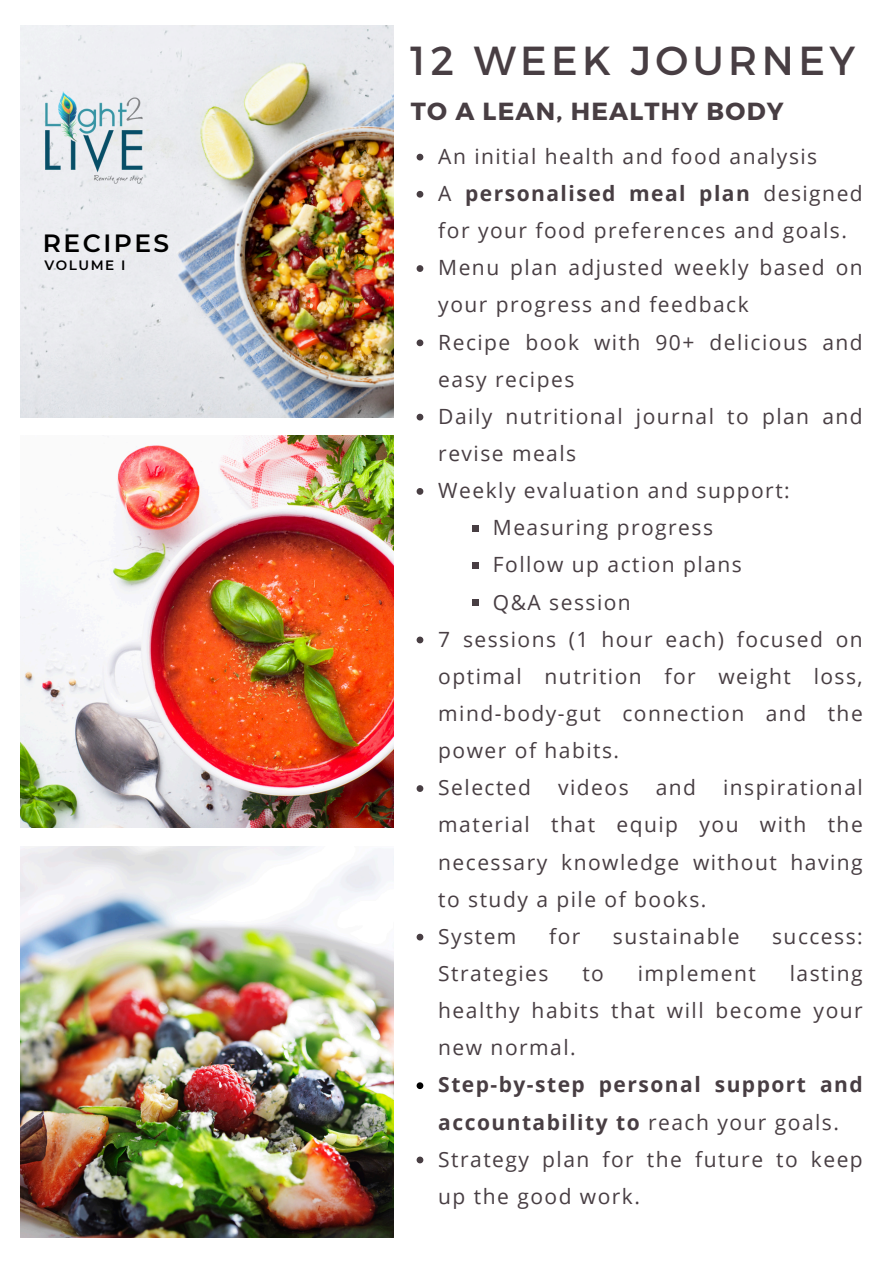
<style>
.page{position:relative;width:894px;height:1264px;background:#fff}
.page>*{position:absolute;margin:0;border:0;box-sizing:border-box;transform-origin:0 0}
.t1{font:40.5px "Montserrat";letter-spacing:.11em;color:#483e43}
.t2{font:600 24.9px "Montserrat";letter-spacing:.1em;color:#000}
.t3{font:700 24.75px "Montserrat";letter-spacing:.05em;color:#483e43}
.t4{font:21px/37.2px "Open Sans";letter-spacing:.07em;color:#483e43}
.t5{font:700 21px/37.2px "Open Sans";letter-spacing:.07em;color:#483e43}
.t6{font:600 13.65px "Montserrat";letter-spacing:.11em;color:#000}
.s1{font-weight:700}
.s2{font-weight:400}
</style>
<div class="page">
<svg style="left:416px;top:154px;width:7px;height:6px"></svg>
<svg style="left:416px;top:191px;width:7px;height:7px"></svg>
<svg style="left:416px;top:265px;width:7px;height:7px"></svg>
<svg style="left:416px;top:339px;width:7px;height:7px"></svg>
<svg style="left:416px;top:414px;width:7px;height:6px"></svg>
<svg style="left:416px;top:488px;width:7px;height:7px"></svg>
<div style="left:471px;top:525px;width:7px;height:7px;background:#483e43"></div>
<div style="left:471px;top:562px;width:7px;height:7px;background:#483e43"></div>
<div style="left:471px;top:599px;width:7px;height:7px;background:#483e43"></div>
<svg style="left:416px;top:636px;width:7px;height:7px"></svg>
<svg style="left:416px;top:785px;width:7px;height:7px"></svg>
<svg style="left:416px;top:933px;width:7px;height:7px"></svg>
<svg style="left:416px;top:1082px;width:7px;height:7px"></svg>
<svg style="left:416px;top:1156px;width:7px;height:7px"></svg>
<img style="left:20px;top:26px;width:373px;height:391px">
<img style="left:20px;top:435px;width:373px;height:392px">
<img style="left:20px;top:846px;width:373px;height:390px">
<img style="left:26px;top:89px;width:138px;height:98px">
<p class="t2" style="left:43px;top:227px;width:128px">RECIPES</p>
<p class="t6" style="left:44px;top:257px;width:82px">VOLUME I</p>
<p class="t1" style="left:410px;top:34px;width:446px">12 WEEK JOURNEY</p>
<h2 class="t3" style="left:411px;top:95px;width:374px">TO A LEAN, HEALTHY BODY</h2>
<p class="t4" style="left:438px;top:137px;width:380px">An initial health and food analysis</p>
<h1 class="t4" style="left:438px;top:174px;width:426px">A <span class="s1">personalised meal plan</span> designed for your food preferences and goals.</h1>
<p class="t4" style="left:438px;top:248px;width:426px">Menu plan adjusted weekly based on your progress and feedback</p>
<p class="t4" style="left:438px;top:323px;width:426px">Recipe book with 90+ delicious and easy recipes</p>
<p class="t4" style="left:438px;top:397px;width:426px">Daily nutritional journal to plan and revise meals</p>
<p class="t4" style="left:438px;top:471px;width:353px">Weekly evaluation and support:</p>
<p class="t4" style="left:493px;top:508px;width:221px">Measuring progress</p>
<p class="t4" style="left:493px;top:545px;width:250px">Follow up action plans</p>
<p class="t4" style="left:493px;top:583px;width:139px">Q&amp;A session</p>
<p class="t4" style="left:438px;top:620px;width:426px;text-align:justify">7 sessions (1 hour each) focused on optimal nutrition for weight loss, mind-body-gut connection and the power of habits.</p>
<p class="t4" style="left:438px;top:768px;width:94px">Selected</p>
<p class="t4" style="left:558px;top:768px;width:72px">videos</p>
<p class="t4" style="left:655px;top:768px;width:42px">and</p>
<p class="t4" style="left:438px;top:768px;width:426px;text-align:justify;text-indent:285px">inspirational material that equip you with the necessary knowledge without having to study a pile of books.</p>
<p class="t4" style="left:438px;top:917px;width:80px">System</p>
<p class="t4" style="left:549px;top:917px;width:33px">for</p>
<p class="t4" style="left:612px;top:917px;width:128px">sustainable</p>
<p class="t4" style="left:772px;top:917px;width:92px">success:</p>
<p class="t4" style="left:438px;top:954px;width:112px">Strategies</p>
<p class="t4" style="left:582px;top:954px;width:23px">to</p>
<p class="t4" style="left:637px;top:954px;width:120px">implement</p>
<p class="t4" style="left:438px;top:954px;width:426px;text-align:justify;text-indent:351px">lasting healthy habits that will become your new normal.</p>
<p class="t5" style="left:438px;top:1065px;width:426px">Step-by-step personal support and accountability to <span class="s2">reach your goals.</span></p>
<p class="t4" style="left:438px;top:1139px;width:426px">Strategy plan for the future to keep up the good work.</p>
</div>
